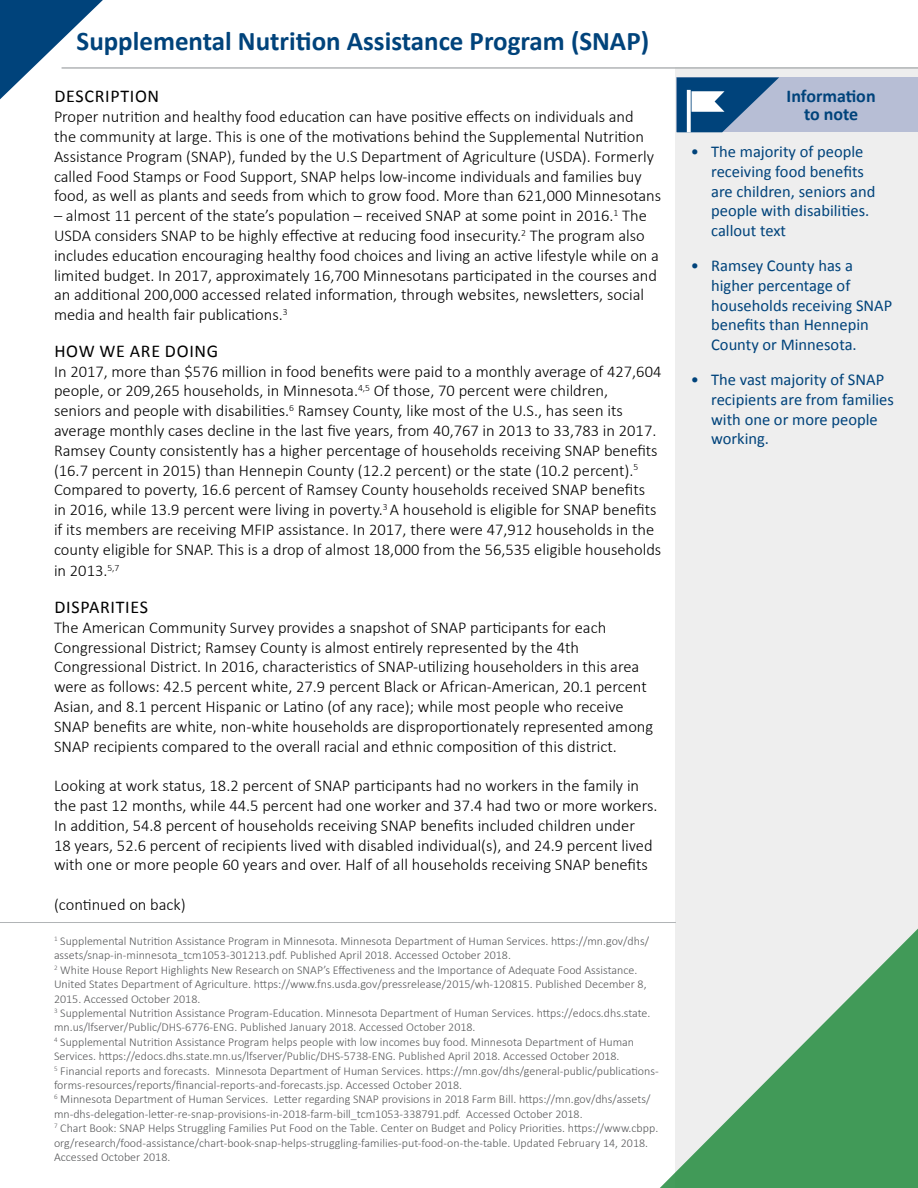
<style>
.page{position:relative;width:918px;height:1188px;background:#fff}
.page>*{position:absolute;margin:0;border:0;box-sizing:border-box;transform-origin:0 0}
.Page_Title{font:700 27px "Calibri";color:#00437b}
.t1{font:18px "Calibri";letter-spacing:.04em;color:#000}
.Callout_Header{font:700 18px/18px "Calibri";color:#00437b;text-align:center}
.Body_copy{font:300 16.5px/19.8px "Calibri";color:#000}
.t2{font:16.5px/19.8px "Calibri";color:#00437b}
.footnotes{font:300 12px/14.4px "Calibri";color:#58595b}
</style>
<div class="page">
<div style="left:676px;top:68px;width:242px;height:1120px;background:#eee"></div>
<svg style="left:0;top:0;width:103px;height:99px"></svg>
<hr style="left:0;top:922px;width:676px;height:1px;background:#b1b4b6">
<hr style="left:62px;top:67px;width:856px;height:2px;background:#b1b4b6">
<svg style="left:660px;top:889px;width:258px;height:299px"></svg>
<div style="left:677px;top:77px;width:241px;height:55px;background:#b7bed5"></div>
<svg style="left:677px;top:77px;width:102px;height:55px"></svg>
<h3 class="Page_Title" style="left:77px;top:24px;width:574px">Supplemental Nutrition Assistance Program (SNAP)</h3>
<h4 class="t1" style="left:54px;top:85px;width:106px">DESCRIPTION</h4>
<p class="Body_copy" style="left:54px;top:107px;width:609px">Proper nutrition and healthy food education can have positive effects on individuals and<br>the community at large. This is one of the motivations behind the Supplemental Nutrition Assistance Program (SNAP), funded by the U.S Department of Agriculture (USDA). Formerly called Food Stamps or Food Support, SNAP helps low-income individuals and families buy food, as well as plants and seeds from which to grow food. More than 621,000 Minnesotans</p>
<p class="Body_copy" style="left:54px;top:206px;width:607px">– almost 11 percent of the state’s population – received SNAP at some point in 2016.<sup>1</sup> The USDA considers SNAP to be highly effective at reducing food insecurity.<sup>2</sup> The program also includes education encouraging healthy food choices and living an active lifestyle while on a limited budget. In 2017, approximately 16,700 Minnesotans participated in the courses and an additional 200,000 accessed related information, through websites, newsletters, social media and health fair publications.<sup>3</sup></p>
<h4 class="t1" style="left:54px;top:340px;width:165px">HOW WE ARE DOING</h4>
<p class="Body_copy" style="left:54px;top:361px;width:609px">In 2017, more than $576 million in food benefits were paid to a monthly average of 427,604 people, or 209,265 households, in Minnesota.<sup>4,5</sup> Of those, 70 percent were children,<br>seniors and people with disabilities.<sup>6</sup> Ramsey County, like most of the U.S., has seen its average monthly cases decline in the last five years, from 40,767 in 2013 to 33,783 in 2017.<br>Ramsey County consistently has a higher percentage of households receiving SNAP benefits (16.7 percent in 2015) than Hennepin County (12.2 percent) or the state (10.2 percent).<sup>5<br></sup>Compared to poverty, 16.6 percent of Ramsey County households received SNAP benefits in 2016, while 13.9 percent were living in poverty.<sup>3</sup> A household is eligible for SNAP benefits if its members are receiving MFIP assistance. In 2017, there were 47,912 households in the county eligible for SNAP. This is a drop of almost 18,000 from the 56,535 eligible households</p>
<p class="Body_copy" style="left:54px;top:561px;width:67px">in 2013.<sup>5,7</sup></p>
<h4 class="t1" style="left:54px;top:596px;width:95px">DISPARITIES</h4>
<p class="Body_copy" style="left:54px;top:617px;width:601px">The American Community Survey provides a snapshot of SNAP participants for each Congressional District; Ramsey County is almost entirely represented by the 4th Congressional District. In 2016, characteristics of SNAP-utilizing householders in this area were as follows: 42.5 percent white, 27.9 percent Black or African-American, 20.1 percent Asian, and 8.1 percent Hispanic or Latino (of any race); while most people who receive SNAP benefits are white, non-white households are disproportionately represented among SNAP recipients compared to the overall racial and ethnic composition of this district.</p>
<p class="Body_copy" style="left:54px;top:776px;width:605px">Looking at work status, 18.2 percent of SNAP participants had no workers in the family in the past 12 months, while 44.5 percent had one worker and 37.4 had two or more workers.<br>In addition, 54.8 percent of households receiving SNAP benefits included children under<br>18 years, 52.6 percent of recipients lived with disabled individual(s), and 24.9 percent lived with one or more people 60 years and over. Half of all households receiving SNAP benefits</p>
<p class="Body_copy" style="left:54px;top:895px;width:133px">(continued on back)</p>
<h6 class="footnotes" style="left:54px;top:934px;width:597px"><sup>1</sup> Supplemental Nutrition Assistance Program in Minnesota. Minnesota Department of Human Services. https://mn.gov/dhs/ assets/snap-in-minnesota_tcm1053-301213.pdf. Published April 2018. Accessed October 2018.</h6>
<h6 class="footnotes" style="left:54px;top:963px;width:594px"><sup>2</sup> White House Report Highlights New Research on SNAP’s Effectiveness and the Importance of Adequate Food Assistance.<br>United States Department of Agriculture. https://www.fns.usda.gov/pressrelease/2015/wh-120815. Published December 8,<br>2015. Accessed October 2018.</h6>
<h6 class="footnotes" style="left:54px;top:1006px;width:598px"><sup>3</sup> Supplemental Nutrition Assistance Program-Education. Minnesota Department of Human Services. https://edocs.dhs.state. mn.us/lfserver/Public/DHS-6776-ENG. Published January 2018. Accessed October 2018.</h6>
<h6 class="footnotes" style="left:54px;top:1035px;width:582px"><sup>4</sup> Supplemental Nutrition Assistance Program helps people with low incomes buy food. Minnesota Department of Human<br>Services. https://edocs.dhs.state.mn.us/lfserver/Public/DHS-5738-ENG. Published April 2018. Accessed October 2018.</h6>
<h6 class="footnotes" style="left:54px;top:1063px;width:606px"><sup>5</sup> Financial reports and forecasts. Minnesota Department of Human Services. https://mn.gov/dhs/general-public/publications&shy;forms-resources/reports/financial-reports-and-forecasts.jsp. Accessed October 2018.</h6>
<h6 class="footnotes" style="left:54px;top:1092px;width:598px"><sup>6</sup> Minnesota Department of Human Services. Letter regarding SNAP provisions in 2018 Farm Bill. https://mn.gov/dhs/assets/ mn-dhs-delegation-letter-re-snap-provisions-in-2018-farm-bill_tcm1053-338791.pdf. Accessed October 2018.</h6>
<h6 class="footnotes" style="left:54px;top:1121px;width:606px"><sup>7</sup> Chart Book: SNAP Helps Struggling Families Put Food on the Table. Center on Budget and Policy Priorities. https://www.cbpp. org/research/food-assistance/chart-book-snap-helps-struggling-families-put-food-on-the-table. Updated February 14, 2018.<br>Accessed October 2018.</h6>
<h5 class="Callout_Header" style="left:787px;top:87px;width:91px">Information to note</h5>
<p class="t2" style="left:711px;top:142px;width:166px;text-indent:-20px">• The majority of people receiving food benefits are children, seniors and people with disabilities. callout text</p>
<p class="t2" style="left:711px;top:256px;width:183px;text-indent:-20px">• Ramsey County has a higher percentage of households receiving SNAP benefits than Hennepin<br>County or Minnesota.</p>
<p class="t2" style="left:711px;top:370px;width:184px;text-indent:-20px">• The vast majority of SNAP recipients are from families with one or more people working.</p>
</div>
